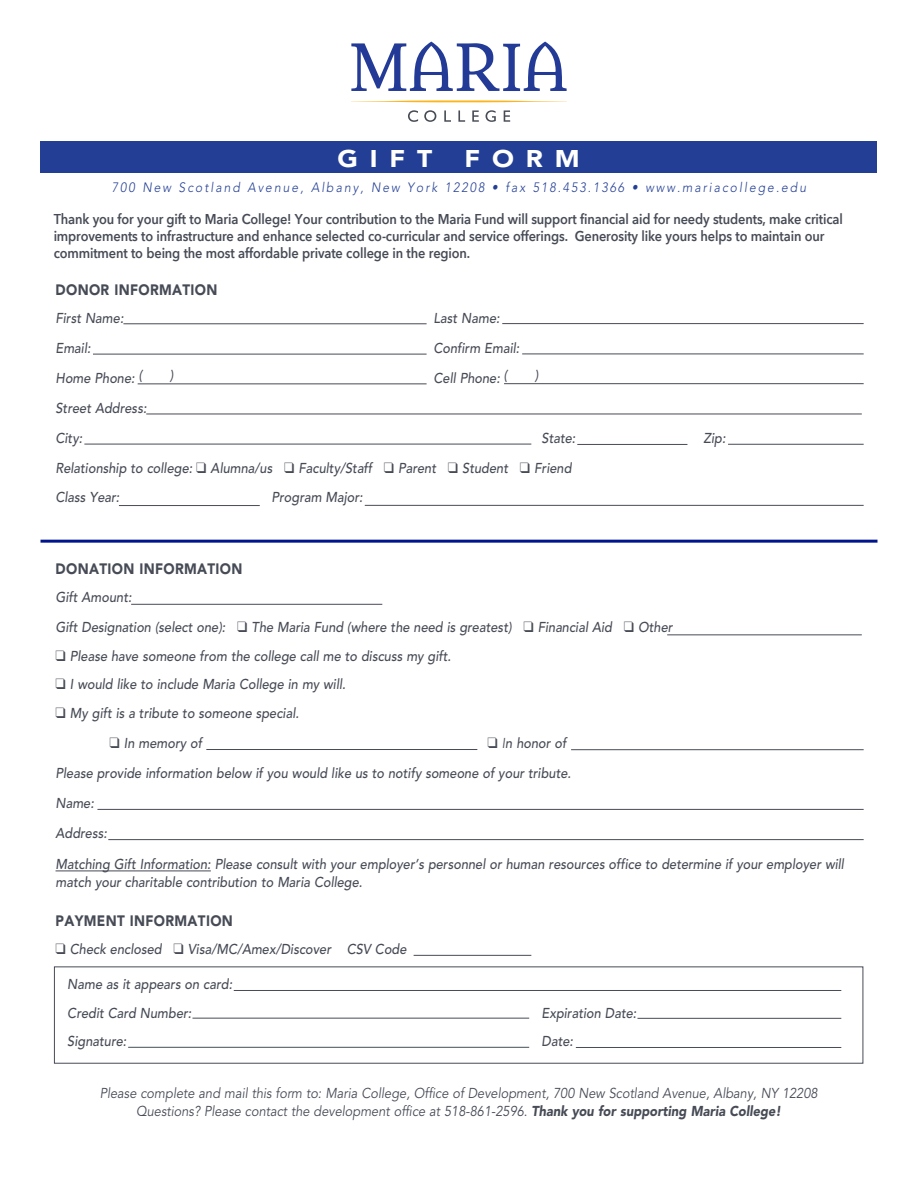
<style>
.page{position:relative;width:918px;height:1188px;background:#fff}
.page>*{position:absolute;margin:0;border:0;box-sizing:border-box;transform-origin:0 0}
.t1{font:900 24px "Avenir";letter-spacing:.45em;color:#fff;scale:1.1 1}
.t2{font:900 15px "Avenir";letter-spacing:.025em;color:#474b55;scale:.9 1}
.t3{font:italic 500 14.25px/18px "Avenir";color:#474b55;scale:.9 1}
.t4{font:600 14.25px/17.1px "Avenir Next";letter-spacing:-.01em;color:#474b55;scale:.9 1}
.t5{font:italic 14.25px "Avenir";color:#474b55;scale:.9 1}
.t6{font:italic 300 13.5px "Avenir";letter-spacing:.165em;color:#233f95;scale:.9 1}
.s1{font-weight:400}
.s2{font-weight:900}
</style>
<div class="page">
<hr style="left:93px;top:354px;width:334px;height:1px;background:#474b55">
<hr style="left:138px;top:384px;width:289px;height:1px;background:#474b55">
<hr style="left:123px;top:324px;width:304px;height:1px;background:#474b55">
<hr style="left:40px;top:540px;width:838px;height:3px;background:#00148b">
<hr style="left:146px;top:414px;width:716px;height:1px;background:#474b55">
<div style="left:40px;top:141px;width:838px;height:32px;background:#233f95"></div>
<svg style="left:408px;top:110px;width:10px;height:12px"></svg>
<svg style="left:424px;top:110px;width:12px;height:12px"></svg>
<svg style="left:444px;top:110px;width:7px;height:12px"></svg>
<svg style="left:458px;top:110px;width:7px;height:12px"></svg>
<svg style="left:472px;top:110px;width:7px;height:12px"></svg>
<svg style="left:486px;top:110px;width:10px;height:12px"></svg>
<svg style="left:504px;top:110px;width:6px;height:12px"></svg>
<svg style="left:351px;top:42px;width:216px;height:49px"></svg>
<svg style="left:351px;top:100px;width:216px;height:2px"></svg>
<hr style="left:502px;top:323px;width:362px;height:1px;background:#474b55">
<hr style="left:522px;top:354px;width:342px;height:1px;background:#474b55">
<hr style="left:504px;top:383px;width:360px;height:1px;background:#474b55">
<hr style="left:84px;top:444px;width:447px;height:1px;background:#474b55">
<hr style="left:577px;top:444px;width:110px;height:1px;background:#474b55">
<hr style="left:728px;top:444px;width:136px;height:1px;background:#474b55">
<hr style="left:119px;top:505px;width:141px;height:1px;background:#474b55">
<hr style="left:365px;top:505px;width:499px;height:1px;background:#474b55">
<hr style="left:56px;top:871px;width:155px;height:1px;background:#474b55">
<hr style="left:131px;top:604px;width:251px;height:1px;background:#474b55">
<hr style="left:206px;top:749px;width:271px;height:1px;background:#474b55">
<hr style="left:571px;top:749px;width:293px;height:1px;background:#474b55">
<hr style="left:97px;top:809px;width:767px;height:1px;background:#474b55">
<hr style="left:108px;top:839px;width:756px;height:1px;background:#474b55">
<div style="left:54px;top:966px;width:809px;height:98px;border:1px solid #474b55"></div>
<hr style="left:234px;top:990px;width:607px;height:1px;background:#474b55">
<hr style="left:192px;top:1018px;width:337px;height:1px;background:#474b55">
<hr style="left:638px;top:1018px;width:203px;height:1px;background:#474b55">
<hr style="left:128px;top:1047px;width:401px;height:1px;background:#474b55">
<hr style="left:576px;top:1047px;width:265px;height:1px;background:#474b55">
<hr style="left:667px;top:635px;width:195px;height:1px;background:#474b55">
<hr style="left:414px;top:955px;width:117px;height:1px;background:#474b55">
<p class="t1" style="left:337px;top:144px;width:88px">GIFT</p>
<p class="t1" style="left:465px;top:144px;width:106px">FORM</p>
<p class="t6" style="left:112px;top:180px;width:773px">700 New Scotland Avenue, Albany, New York 12208 • fax 518.453.1366 • www.mariacollege.edu</p>
<p class="t4" style="left:54px;top:210px;width:878px">Thank you for your gift to Maria College! Your contribution to the Maria Fund will support financial aid for needy students, make critical improvements to infrastructure and enhance selected co-curricular and service offerings. Generosity like yours helps to maintain our commitment to being the most affordable private college in the region.</p>
<p class="t2" style="left:56px;top:280px;width:181px">DONOR INFORMATION</p>
<p class="t3" style="left:56px;top:310px;width:77px">First Name:</p>
<p class="t3" style="left:434px;top:310px;width:75px">Last Name:</p>
<p class="t3" style="left:56px;top:340px;width:41px">Email:</p>
<p class="t3" style="left:434px;top:340px;width:97px">Confirm Email:</p>
<p class="t3" style="left:56px;top:370px;width:98px">Home Phone: (</p>
<p class="t3" style="left:170px;top:367px;width:5px">)</p>
<p class="t3" style="left:434px;top:370px;width:84px">Cell Phone: (</p>
<p class="t3" style="left:535px;top:367px;width:5px">)</p>
<p class="t3" style="left:56px;top:400px;width:103px">Street Address:</p>
<p class="t3" style="left:56px;top:430px;width:31px">City:</p>
<p class="t3" style="left:542px;top:430px;width:39px">State:</p>
<p class="t3" style="left:704px;top:430px;width:26px">Zip:</p>
<p class="t3" style="left:56px;top:460px;width:575px">Relationship to college: ❑ Alumna/us ❑ Faculty/Staff ❑ Parent ❑ Student ❑ Friend</p>
<p class="t3" style="left:56px;top:488px;width:73px">Class Year:</p>
<p class="t3" style="left:272px;top:488px;width:103px">Program Major:</p>
<p class="t2" style="left:56px;top:560px;width:209px">DONATION INFORMATION</p>
<p class="t3" style="left:56px;top:589px;width:86px">Gift Amount:</p>
<p class="t3" style="left:56px;top:619px;width:687px">Gift Designation (select one): ❑ The Maria Fund (where the need is greatest) ❑ Financial Aid ❑ Other</p>
<p class="t3" style="left:56px;top:647px;width:441px">❑ Please have someone from the college call me to discuss my gift.</p>
<p class="t3" style="left:56px;top:676px;width:324px">❑ I would like to include Maria College in my will.</p>
<p class="t3" style="left:56px;top:704px;width:272px">❑ My gift is a tribute to someone special.</p>
<p class="t3" style="left:110px;top:734px;width:104px">❑ In memory of</p>
<p class="t3" style="left:488px;top:734px;width:89px">❑ <span class="s1">I</span>n honor of</p>
<p class="t3" style="left:56px;top:764px;width:574px">Please provide information below if you would like us to notify someone of your tribute.</p>
<p class="t3" style="left:56px;top:794px;width:44px">Name:</p>
<p class="t3" style="left:56px;top:824px;width:59px">Address:</p>
<p class="t3" style="left:56px;top:856px;width:878px">Matching Gift Information: Please consult with your employer’s personnel or human resources office to determine if your employer will match your charitable contribution to Maria College.</p>
<p class="t2" style="left:56px;top:911px;width:199px">PAYMENT INFORMATION</p>
<p class="t3" style="left:56px;top:941px;width:392px">❑ Check enclosed ❑ Visa/MC/Amex/Discover CSV Code</p>
<p class="t3" style="left:67px;top:976px;width:185px">Name as it appears on card:</p>
<p class="t3" style="left:67px;top:1004px;width:140px">Credit Card Number:</p>
<p class="t3" style="left:542px;top:1004px;width:107px">Expiration Date:</p>
<p class="t3" style="left:67px;top:1033px;width:67px">Signature:</p>
<p class="t3" style="left:542px;top:1033px;width:37px">Date:</p>
<p class="t5" style="left:100px;top:1085px;width:799px">Please complete and mail this form to: Maria College, Office of Development, 700 New Scotland Avenue, Albany, NY 12208</p>
<p class="t5" style="left:136px;top:1103px;width:718px">Questions? Please contact the development office at 518-861-2596. <span class="s2">Thank you for supporting Maria College!</span></p>
</div>
